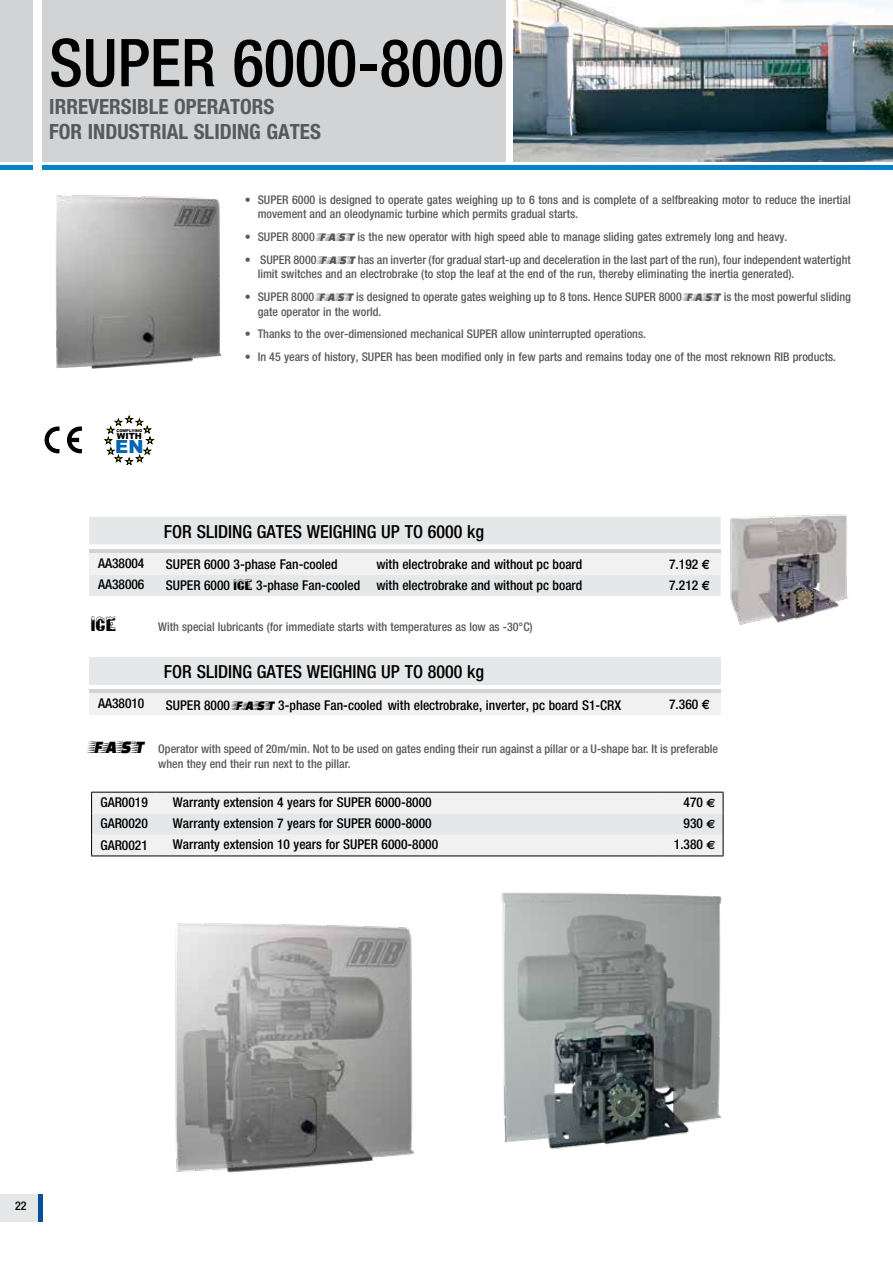
<style>
.page{position:relative;width:893px;height:1263px;background:#fff}
.page>*{position:absolute;margin:0;border:0;box-sizing:border-box;transform-origin:0 0}
.t1{font:500 condensed 66px "Helvetica Neue";color:#000}
.t2{font:700 condensed 21px/25.5px "Helvetica Neue";color:#58595b}
.t3{font:900 18.15px "Arial";color:#0066b3}
.t4{font:500 condensed 18px "Helvetica Neue";color:#000}
.t5{font:18px "Snowtop Caps";color:#000}
.t6{font:500 condensed 13.5px/21.3px "Helvetica Neue";color:#000}
.t7{font:500 condensed 12px/14.4px "Helvetica Neue";color:#58595b}
.t8{font:500 condensed 12px "Helvetica Neue";color:#000}
.t9{font:900 8.55px "Arial";color:#000}
.t10{font:900 3.9px "Arial";color:#000}
.s1{font-family:"Faster One";font-weight:400;font-stretch:normal}
.s2{font-family:"Snowtop Caps";font-weight:400;font-stretch:normal}
.s3{font-family:"Euro Sans";font-weight:700;font-stretch:normal}
.s4{font-family:"Faster One";font-weight:400;font-stretch:normal;font-size:18px;color:#000}
.s5{font-family:"Euro Sans";font-weight:700;font-stretch:normal;font-size:12px}
</style>
<div class="page">
<div style="left:0;top:1194px;width:38px;height:28px;background:#e6e7e8"></div>
<div style="left:38px;top:1194px;width:5px;height:28px;background:#00529c"></div>
<div style="left:43px;top:0;width:463px;height:161px;background:#d1d3d4"></div>
<img style="left:514px;top:0;width:379px;height:161px">
<div style="left:0;top:0;width:33px;height:161px;background:#d1d3d4"></div>
<hr style="left:43px;top:166px;width:850px;height:4px;background:#0083ca">
<hr style="left:0;top:166px;width:33px;height:4px;background:#0083ca">
<svg style="left:89px;top:517px;width:632px;height:79px;background:#e8e9ea"></svg>
<hr style="left:89px;top:549px;width:632px;height:4px;background:#d1d3d4">
<div style="left:89px;top:553px;width:632px;height:22px;background:#f1f1f2"></div>
<div style="left:89px;top:657px;width:632px;height:27px;background:#e6e7e8"></div>
<hr style="left:89px;top:689px;width:632px;height:4px;background:#d1d3d4">
<div style="left:89px;top:693px;width:632px;height:22px;background:#f1f1f2"></div>
<img style="left:730px;top:514px;width:119px;height:110px">
<svg style="left:45px;top:426px;width:15px;height:27px"></svg>
<svg style="left:67px;top:426px;width:15px;height:27px"></svg>
<svg style="left:104px;top:415px;width:50px;height:50px"></svg>
<img style="left:501px;top:892px;width:221px;height:257px">
<img style="left:175px;top:923px;width:239px;height:250px">
<img style="left:56px;top:195px;width:166px;height:174px">
<svg style="left:91px;top:792px;width:633px;height:64px"></svg>
<hr style="left:91px;top:855px;width:66px;height:1px;background:#000">
<hr style="left:157px;top:855px;width:504px;height:1px;background:#000">
<hr style="left:661px;top:855px;width:62px;height:1px;background:#000">
<h1 class="t1" style="left:49px;top:23px;width:456px">SUPER 6000-8000</h1>
<h2 class="t2" style="left:49px;top:93px;width:273px">IRREVERSIBLE OPERATORS<br>FOR INDUSTRIAL SLIDING GATES</h2>
<p class="t10" style="left:116px;top:428px;width:28px">COMPLYING</p>
<p class="t9" style="left:117px;top:431px;width:27px">WITH</p>
<h3 class="t3" style="left:115px;top:437px;width:30px">EN</h3>
<p class="t7" style="left:258px;top:192px;width:595px;text-indent:-13px">• SUPER 6000 is designed to operate gates weighing up to 6 tons and is complete of a selfbreaking motor to reduce the inertial movement and an oleodynamic turbine which permits gradual starts.</p>
<p class="t7" style="left:245px;top:229px;width:544px">• SUPER 8000 <span class="s1">FAST</span> is the new operator with high speed able to manage sliding gates extremely long and heavy.</p>
<p class="t7" style="left:258px;top:252px;width:595px;text-indent:-13px">• SUPER 8000 <span class="s1">FAST</span> has an inverter (for gradual start-up and deceleration in the last part of the run), four independent watertight limit switches and an electrobrake (to stop the leaf at the end of the run, thereby eliminating the inertia generated).</p>
<p class="t7" style="left:258px;top:289px;width:595px;text-indent:-13px">• SUPER 8000 <span class="s1">FAST</span> is designed to operate gates weighing up to 8 tons. Hence SUPER 8000 <span class="s1">FAST</span> is the most powerful sliding gate operator in the world.</p>
<p class="t7" style="left:245px;top:327px;width:403px">• Thanks to the over-dimensioned mechanical SUPER allow uninterrupted operations.</p>
<p class="t7" style="left:245px;top:350px;width:593px">• In 45 years of history, SUPER has been modified only in few parts and remains today one of the most reknown RIB products.</p>
<p class="t6" style="left:98px;top:552px;width:48px">AA38004<br>AA38006</p>
<h3 class="t4" style="left:164px;top:521px;width:322px">FOR SLIDING GATES WEIGHING UP TO 6000 kg</h3>
<p class="t6" style="left:166px;top:553px;width:173px">SUPER 6000 3-phase Fan-cooled</p>
<p class="t6" style="left:166px;top:553px;width:418px;text-align:right">with electrobrake and without pc board<br>SUPER 6000 <span class="s2">ICE</span> 3-phase Fan-cooled with electrobrake and without pc board</p>
<p class="t6" style="left:669px;top:553px;width:42px">7.192 <span class="s3">€<br></span>7.212 <span class="s3">€</span></p>
<h3 class="t5" style="left:91px;top:612px;width:27px">ICE</h3>
<p class="t7" style="left:158px;top:620px;width:376px">With special lubricants (for immediate starts with temperatures as low as -30°C)</p>
<p class="t6" style="left:98px;top:692px;width:48px">AA38010</p>
<h3 class="t4" style="left:164px;top:661px;width:322px">FOR SLIDING GATES WEIGHING UP TO 8000 kg</h3>
<p class="t6" style="left:166px;top:694px;width:457px">SUPER 8000 <span class="s1">FAST</span> 3-phase Fan-cooled with electrobrake, inverter, pc board S1-CRX</p>
<p class="t6" style="left:669px;top:693px;width:42px">7.360 <span class="s3">€</span></p>
<p class="t7" style="left:158px;top:742px;width:561px;text-indent:-67px"><span class="s4">FAST</span> Operator with speed of 20m/min. Not to be used on gates ending their run against a pillar or a U-shape bar. It is preferable when they end their run next to the pillar.</p>
<p class="t6" style="left:100px;top:791px;width:49px;text-align:justify">GAR0019<br>GAR0020<br>GAR0021</p>
<p class="t6" style="left:173px;top:791px;width:267px">Warranty extension 4 years for SUPER 6000-8000<br>Warranty extension 7 years for SUPER 6000-8000<br>Warranty extension 10 years for SUPER 6000-8000</p>
<p class="t6" style="left:674px;top:791px;width:43px;text-align:right">470 <span class="s5">€<br></span>930 <span class="s5">€<br></span>1.380 <span class="s5">€</span></p>
<p class="t8" style="left:15px;top:1199px;width:13px">22</p>
</div>
